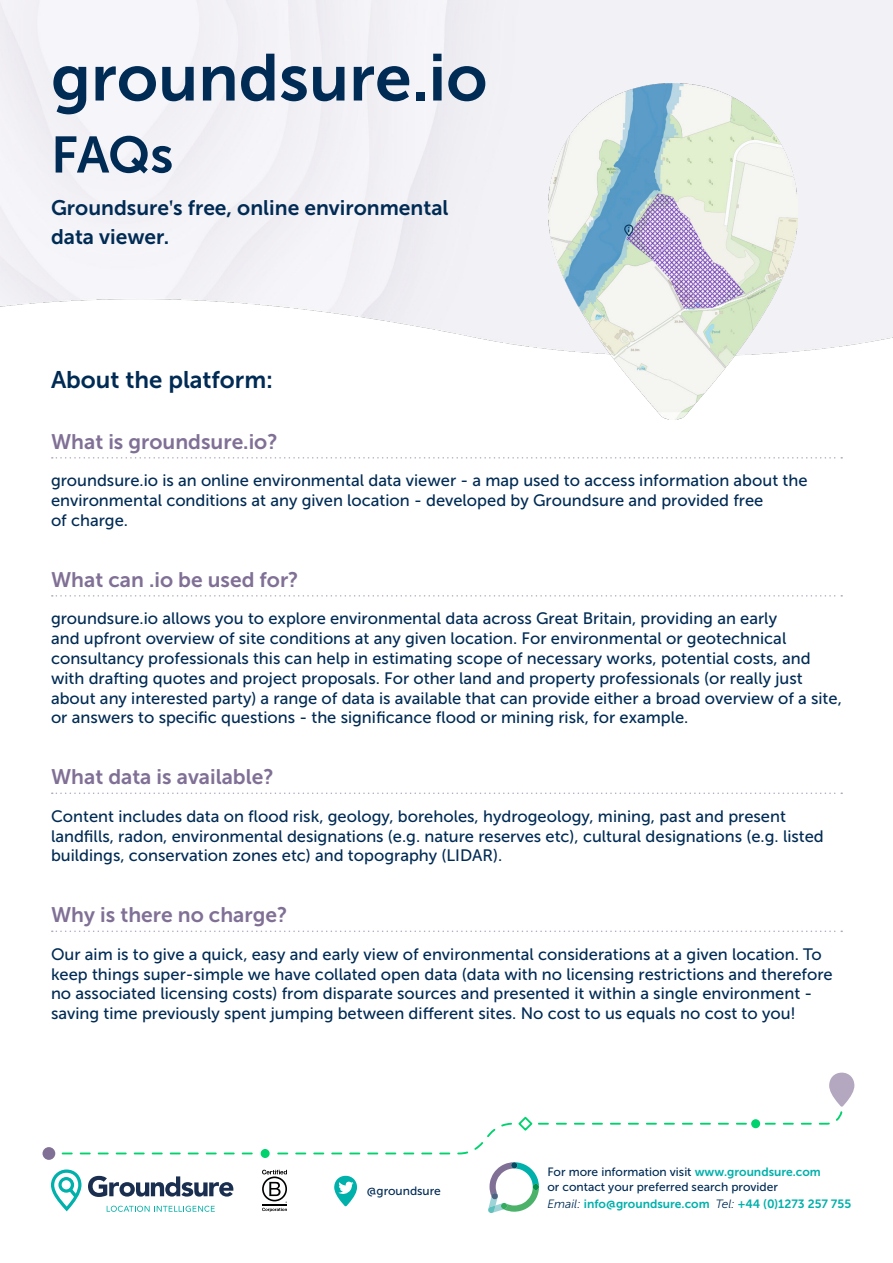
<style>
.page{position:relative;width:893px;height:1263px;background:#fff}
.page>*{position:absolute;margin:0;border:0;box-sizing:border-box;transform-origin:0 0}
.t1{font:66px "Museo Sans 700";color:#002b54}
.t2{font:51px "Museo Sans 700";color:#002b54}
.t3{font:24px "Museo Sans 700";color:#002b54}
.t4{font:21px "Museo Sans 700";color:#807096}
.t5{font:21px/28.3px "Museo Sans 700";color:#002b54}
.t6{font:16.5px/19.8px "Museo Sans 500";color:#002b54}
.t7{font:12px/15px "Museo Sans 500";color:#002b54}
.t8{font:12px "Museo Sans 700";color:#00b0ab}
.s1{font-family:"Minion Pro";font-weight:700}
.s2{font-family:"Museo Sans 700";color:#00b0ab}
.s3{font-family:"Museo Sans 300";font-style:italic;color:#002b54}
</style>
<div class="page">
<svg style="left:736px;top:1123px;width:11px;height:2px"></svg>
<svg style="left:718px;top:1123px;width:11px;height:2px"></svg>
<svg style="left:700px;top:1123px;width:11px;height:2px"></svg>
<svg style="left:682px;top:1123px;width:11px;height:2px"></svg>
<svg style="left:664px;top:1123px;width:11px;height:2px"></svg>
<svg style="left:646px;top:1123px;width:11px;height:2px"></svg>
<svg style="left:628px;top:1123px;width:11px;height:2px"></svg>
<svg style="left:610px;top:1123px;width:11px;height:2px"></svg>
<svg style="left:592px;top:1123px;width:11px;height:2px"></svg>
<svg style="left:574px;top:1123px;width:11px;height:2px"></svg>
<svg style="left:556px;top:1123px;width:11px;height:2px"></svg>
<svg style="left:242px;top:1152px;width:11px;height:2px"></svg>
<svg style="left:224px;top:1152px;width:11px;height:2px"></svg>
<svg style="left:206px;top:1152px;width:11px;height:2px"></svg>
<svg style="left:188px;top:1152px;width:11px;height:2px"></svg>
<svg style="left:170px;top:1152px;width:11px;height:2px"></svg>
<svg style="left:152px;top:1152px;width:11px;height:2px"></svg>
<svg style="left:134px;top:1152px;width:11px;height:2px"></svg>
<svg style="left:116px;top:1152px;width:11px;height:2px"></svg>
<svg style="left:98px;top:1152px;width:11px;height:2px"></svg>
<svg style="left:80px;top:1152px;width:11px;height:2px"></svg>
<svg style="left:62px;top:1152px;width:11px;height:2px"></svg>
<svg style="left:765px;top:1072px;width:89px;height:53px"></svg>
<div style="left:43px;top:1147px;width:12px;height:13px;background:#807096;border-radius:50%"></div>
<div style="left:261px;top:1149px;width:9px;height:9px;background:#00d26e;border-radius:50%"></div>
<svg style="left:277px;top:1116px;width:272px;height:38px"></svg>
<div style="left:751px;top:1119px;width:9px;height:9px;background:#00d26e;border-radius:50%"></div>
<svg style="left:488px;top:1162px;width:51px;height:51px"></svg>
<svg style="left:51px;top:1169px;width:30px;height:42px"></svg>
<svg style="left:88px;top:1176px;width:145px;height:21px"></svg>
<svg style="left:107px;top:1206px;width:108px;height:6px"></svg>
<svg style="left:262px;top:1170px;width:25px;height:42px"></svg>
<svg style="left:334px;top:1176px;width:23px;height:30px"></svg>
<img style="left:548px;top:84px;width:250px;height:336px">
<svg style="left:52px;top:457px;width:790px;height:2px"></svg>
<svg style="left:52px;top:595px;width:790px;height:2px"></svg>
<svg style="left:52px;top:792px;width:790px;height:2px"></svg>
<svg style="left:52px;top:930px;width:790px;height:2px"></svg>
<h1 class="t1" style="left:51px;top:41px;width:438px">groundsure.io</h1>
<h2 class="t2" style="left:51px;top:127px;width:124px">FAQs</h2>
<p class="t5" style="left:51px;top:194px;width:399px">Groundsure<span class="s1">'</span>s free, online environmental data viewer.</p>
<h3 class="t3" style="left:51px;top:366px;width:224px">About the platform:</h3>
<p class="t4" style="left:51px;top:430px;width:228px">What is groundsure.io?</p>
<p class="t6" style="left:51px;top:471px;width:758px">groundsure.io is an online environmental data viewer - a map used to access information about the environmental conditions at any given location - developed by Groundsure and provided free<br>of charge.</p>
<p class="t4" style="left:51px;top:568px;width:249px">What can .io be used for?</p>
<p class="t6" style="left:51px;top:609px;width:792px">groundsure.io allows you to explore environmental data across Great Britain, providing an early<br>and upfront overview of site conditions at any given location. For environmental or geotechnical consultancy professionals this can help in estimating scope of necessary works, potential costs, and with drafting quotes and project proposals. For other land and property professionals (or really just about any interested party) a range of data is available that can provide either a broad overview of a site, or answers to specific questions - the significance flood or mining risk, for example.</p>
<p class="t4" style="left:51px;top:765px;width:224px">What data is available?</p>
<p class="t6" style="left:51px;top:806px;width:774px">Content includes data on flood risk, geology, boreholes, hydrogeology, mining, past and present landfills, radon, environmental designations (e.g. nature reserves etc), cultural designations (e.g. listed buildings, conservation zones etc) and topography (LIDAR).</p>
<p class="t4" style="left:51px;top:903px;width:238px">Why is there no charge?</p>
<p class="t6" style="left:51px;top:944px;width:783px">Our aim is to give a quick, easy and early view of environmental considerations at a given location. To keep things super-simple we have collated open data (data with no licensing restrictions and therefore no associated licensing costs) from disparate sources and presented it within a single environment - saving time previously spent jumping between different sites. No cost to us equals no cost to you!</p>
<p class="t7" style="left:367px;top:1183px;width:76px">@groundsure</p>
<p class="t7" style="left:547px;top:1164px;width:275px">For more information visit <span class="s2">www.groundsure.com </span>or contact your preferred search provider</p>
<p class="t8" style="left:547px;top:1197px;width:305px"><span class="s3">Email:</span> info@groundsure.com <span class="s3">Tel:</span> +44 (0)1273 257 755</p>
</div>
